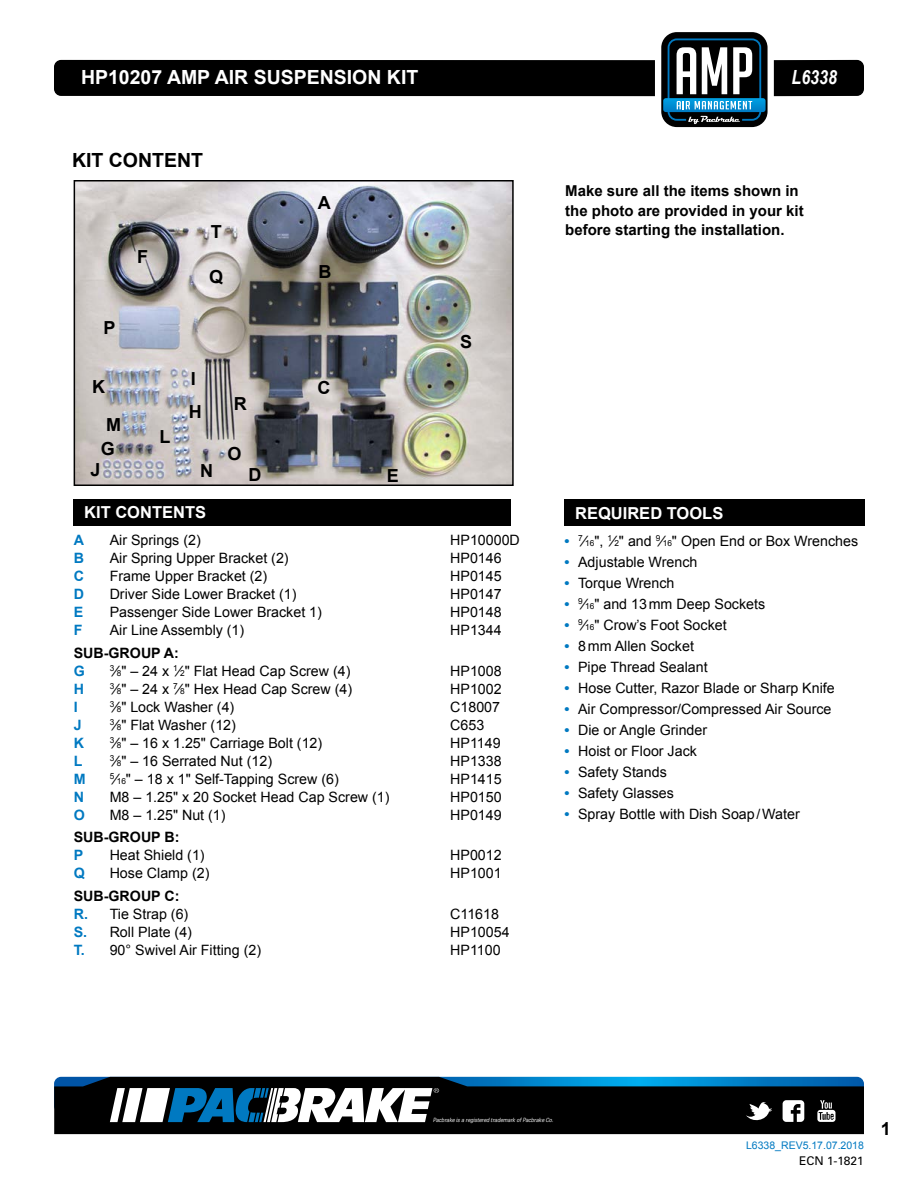
<style>
.page{position:relative;width:918px;height:1188px;background:#fff}
.page>*{position:absolute;margin:0;border:0;box-sizing:border-box;transform-origin:0 0}
.t1{font:700 19.5px "Arial";color:#fff}
.t2{font:700 19.5px "Arial";color:#000}
.t3{font:italic 700 19.5px "Arial Narrow";color:#fff}
.t4{font:700 18px "Arial";color:#000}
.t5{font:700 16.5px "Arial";color:#fff}
.t6{font:700 15px/19.5px "Arial";color:#000}
.t7{font:14.25px "Arial";color:#000}
.t8{font:700 14.25px/18px "Arial";color:#000}
.t9{font:700 14.25px "Arial";color:#0079c1}
.t10{font:12px "Univers LT Std";color:#000}
.t11{font:10.5px "Arial";color:#0079c1}
.t12{font:italic 300 6px "Brown";letter-spacing:-.025em;color:#fff}
.s1{font-size:8.25px}
.s2{color:#0079c1}
.s3{font-weight:400}
.s4{font-weight:700;color:#0079c1}
</style>
<div class="page">
<div style="left:661px;top:32px;width:107px;height:95px;background:#000;border-radius:16px"></div>
<div style="left:54px;top:60px;width:601px;height:36px;background:#000"></div>
<div style="left:774px;top:60px;width:90px;height:36px;background:#000"></div>
<svg style="left:663px;top:38px;width:103px;height:86px"></svg>
<div style="left:54px;top:1124px;width:810px;height:10px;background:#000"></div>
<svg style="left:54px;top:1077px;width:810px;height:47px"></svg>
<div style="left:564px;top:500px;width:301px;height:26px;background:#000"></div>
<div style="left:73px;top:499px;width:437px;height:26px;background:#000"></div>
<img style="left:77px;top:183px;width:434px;height:300px">
<div style="left:74px;top:180px;width:440px;height:306px;border:2px solid #000"></div>
<h1 class="t1" style="left:81px;top:65px;width:339px">HP10207 AMP AIR SUSPENSION KIT</h1>
<h1 class="t3" style="left:792px;top:63px;width:47px">L6338</h1>
<h1 class="t2" style="left:72px;top:147px;width:133px">KIT CONTENT</h1>
<p class="t4" style="left:137px;top:244px;width:12px">F</p>
<p class="t4" style="left:211px;top:220px;width:12px">T</p>
<p class="t4" style="left:104px;top:315px;width:14px">P</p>
<p class="t4" style="left:92px;top:375px;width:14px">K</p>
<p class="t4" style="left:106px;top:412px;width:16px">M</p>
<p class="t4" style="left:101px;top:436px;width:16px">G</p>
<p class="t4" style="left:209px;top:265px;width:16px">Q</p>
<p class="t4" style="left:160px;top:425px;width:12px">L</p>
<p class="t4" style="left:191px;top:366px;width:7px">I</p>
<p class="t4" style="left:189px;top:400px;width:14px">H</p>
<p class="t4" style="left:234px;top:391px;width:14px">R</p>
<p class="t4" style="left:228px;top:441px;width:16px">O</p>
<p class="t4" style="left:91px;top:458px;width:12px">J</p>
<p class="t4" style="left:200px;top:458px;width:14px">N</p>
<p class="t5" style="left:84px;top:501px;width:123px">KIT CONTENTS</p>
<p class="t4" style="left:249px;top:463px;width:14px">D</p>
<p class="t4" style="left:318px;top:191px;width:14px">A</p>
<p class="t4" style="left:319px;top:260px;width:14px">B</p>
<p class="t4" style="left:317px;top:375px;width:14px">C</p>
<p class="t4" style="left:387px;top:464px;width:14px">E</p>
<p class="t4" style="left:460px;top:330px;width:14px">S</p>
<p class="t9" style="left:74px;top:531px;width:12px">A</p>
<p class="t7" style="left:110px;top:531px;width:93px">Air Springs (2)</p>
<p class="t7" style="left:450px;top:531px;width:71px">HP10000D</p>
<p class="t9" style="left:74px;top:549px;width:12px">B</p>
<p class="t7" style="left:110px;top:549px;width:180px">Air Spring Upper Bracket (2)</p>
<p class="t7" style="left:450px;top:549px;width:53px">HP0146</p>
<p class="t9" style="left:74px;top:567px;width:12px">C</p>
<p class="t7" style="left:110px;top:567px;width:159px">Frame Upper Bracket (2)</p>
<p class="t7" style="left:450px;top:567px;width:53px">HP0145</p>
<p class="t9" style="left:74px;top:585px;width:12px">D</p>
<p class="t7" style="left:110px;top:585px;width:188px">Driver Side Lower Bracket (1)</p>
<p class="t7" style="left:450px;top:585px;width:53px">HP0147</p>
<p class="t9" style="left:74px;top:603px;width:11px">E</p>
<p class="t7" style="left:110px;top:603px;width:214px">Passenger Side Lower Bracket 1)</p>
<p class="t7" style="left:450px;top:603px;width:53px">HP0148</p>
<p class="t9" style="left:74px;top:621px;width:10px">F</p>
<p class="t7" style="left:110px;top:621px;width:136px">Air Line Assembly (1)</p>
<p class="t7" style="left:450px;top:621px;width:53px">HP1344</p>
<p class="t8" style="left:74px;top:644px;width:107px">SUB-GROUP A:</p>
<p class="t9" style="left:74px;top:661px;width:13px">G</p>
<p class="t7" style="left:110px;top:661px;width:242px"><sup>3</sup>⁄<span class="s1">8</span>" – 24 x <sup>1</sup>⁄<span class="s1">2</span>" Flat Head Cap Screw (4)</p>
<p class="t7" style="left:450px;top:661px;width:53px">HP1008</p>
<p class="t9" style="left:74px;top:679px;width:12px">H</p>
<p class="t7" style="left:110px;top:679px;width:244px"><sup>3</sup>⁄<span class="s1">8</span>" – 24 x <sup>7</sup>⁄<span class="s1">8</span>" Hex Head Cap Screw (4)</p>
<p class="t7" style="left:450px;top:679px;width:53px">HP1002</p>
<p class="t9" style="left:74px;top:697px;width:5px">I</p>
<p class="t7" style="left:110px;top:697px;width:126px"><sup>3</sup>⁄<span class="s1">8</span>" Lock Washer (4)</p>
<p class="t7" style="left:450px;top:697px;width:51px">C18007</p>
<p class="t9" style="left:74px;top:715px;width:9px">J</p>
<p class="t7" style="left:110px;top:715px;width:128px"><sup>3</sup>⁄<span class="s1">8</span>" Flat Washer (12)</p>
<p class="t7" style="left:450px;top:715px;width:36px">C653</p>
<p class="t9" style="left:74px;top:733px;width:12px">K</p>
<p class="t7" style="left:110px;top:733px;width:214px"><sup>3</sup>⁄<span class="s1">8</span>" – 16 x 1.25" Carriage Bolt (12)</p>
<p class="t7" style="left:450px;top:733px;width:52px">HP1149</p>
<p class="t9" style="left:74px;top:751px;width:10px">L</p>
<p class="t7" style="left:110px;top:751px;width:164px"><sup>3</sup>⁄<span class="s1">8</span>" – 16 Serrated Nut (12)</p>
<p class="t7" style="left:450px;top:751px;width:53px">HP1338</p>
<p class="t9" style="left:74px;top:769px;width:13px">M</p>
<p class="t7" style="left:110px;top:769px;width:231px"><sup>5</sup>⁄<span class="s1">16</span>" – 18 x 1" Self-Tapping Screw (6)</p>
<p class="t7" style="left:450px;top:769px;width:53px">HP1415</p>
<p class="t9" style="left:74px;top:787px;width:12px">N</p>
<p class="t7" style="left:110px;top:787px;width:281px">M8 – 1.25" x 20 Socket Head Cap Screw (1)</p>
<p class="t7" style="left:450px;top:787px;width:53px">HP0150</p>
<p class="t9" style="left:74px;top:805px;width:13px">O</p>
<p class="t7" style="left:110px;top:805px;width:117px">M8 – 1.25" Nut (1)</p>
<p class="t7" style="left:450px;top:805px;width:53px">HP0149</p>
<p class="t8" style="left:74px;top:829px;width:107px">SUB-GROUP B:</p>
<p class="t9" style="left:74px;top:846px;width:11px">P</p>
<p class="t7" style="left:110px;top:846px;width:97px">Heat Shield (1)</p>
<p class="t7" style="left:450px;top:846px;width:53px">HP0012</p>
<p class="t9" style="left:74px;top:864px;width:13px">Q</p>
<p class="t7" style="left:110px;top:864px;width:101px">Hose Clamp (2)</p>
<p class="t7" style="left:450px;top:864px;width:53px">HP1001</p>
<p class="t8" style="left:74px;top:887px;width:116px">SUB-GROUP C:<br><span class="s2">R.</span> <span class="s3">Tie Strap (6)</span></p>
<p class="t7" style="left:450px;top:904px;width:50px">C11618</p>
<p class="t7" style="left:74px;top:922px;width:120px"><span class="s4">S.</span> Roll Plate (4)</p>
<p class="t7" style="left:450px;top:922px;width:61px">HP10054</p>
<p class="t7" style="left:74px;top:940px;width:189px"><span class="s4">T.</span> 90° Swivel Air Fitting (2)</p>
<p class="t7" style="left:450px;top:940px;width:52px">HP1100</p>
<p class="t6" style="left:565px;top:182px;width:240px">Make sure all the items shown in the photo are provided in your kit before starting the installation.</p>
<p class="t5" style="left:575px;top:502px;width:150px">REQUIRED TOOLS</p>
<p class="t7" style="left:565px;top:532px;width:295px"><span class="s4">•</span> <sup>7</sup>⁄<span class="s1">16</span>", <sup>1</sup>⁄<span class="s1">2</span>" and <sup>9</sup>⁄<span class="s1">16</span>" Open End or Box Wrenches</p>
<p class="t7" style="left:565px;top:553px;width:134px"><span class="s4">•</span> Adjustable Wrench</p>
<p class="t7" style="left:565px;top:574px;width:111px"><span class="s4">•</span> Torque Wrench</p>
<p class="t7" style="left:565px;top:595px;width:202px"><span class="s4">•</span> <sup>9</sup>⁄<span class="s1">16</span>" and 13mm Deep Sockets</p>
<p class="t7" style="left:565px;top:616px;width:164px"><span class="s4">•</span> <sup>9</sup>⁄<span class="s1">16</span>" Crow’s Foot Socket</p>
<p class="t7" style="left:565px;top:637px;width:131px"><span class="s4">•</span> 8mm Allen Socket</p>
<p class="t7" style="left:565px;top:658px;width:145px"><span class="s4">•</span> Pipe Thread Sealant</p>
<p class="t7" style="left:565px;top:679px;width:272px"><span class="s4">•</span> Hose Cutter, Razor Blade or Sharp Knife</p>
<p class="t7" style="left:565px;top:700px;width:268px"><span class="s4">•</span> Air Compressor/Compressed Air Source</p>
<p class="t7" style="left:565px;top:721px;width:144px"><span class="s4">•</span> Die or Angle Grinder</p>
<p class="t7" style="left:565px;top:742px;width:134px"><span class="s4">•</span> Hoist or Floor Jack</p>
<p class="t7" style="left:565px;top:763px;width:104px"><span class="s4">•</span> Safety Stands</p>
<p class="t7" style="left:565px;top:784px;width:111px"><span class="s4">•</span> Safety Glasses</p>
<p class="t7" style="left:565px;top:805px;width:237px"><span class="s4">•</span> Spray Bottle with Dish Soap/Water</p>
<p class="t12" style="left:433px;top:1117px;width:122px">Pacbrake is a registered trademark of Pacbrake Co.</p>
<p class="t11" style="left:746px;top:1138px;width:119px">L6338_REV5.17.07.2018</p>
<p class="t10" style="left:799px;top:1154px;width:66px">ECN 1-1821</p>
<p class="t4" style="left:881px;top:1117px;width:12px">1</p>
</div>
